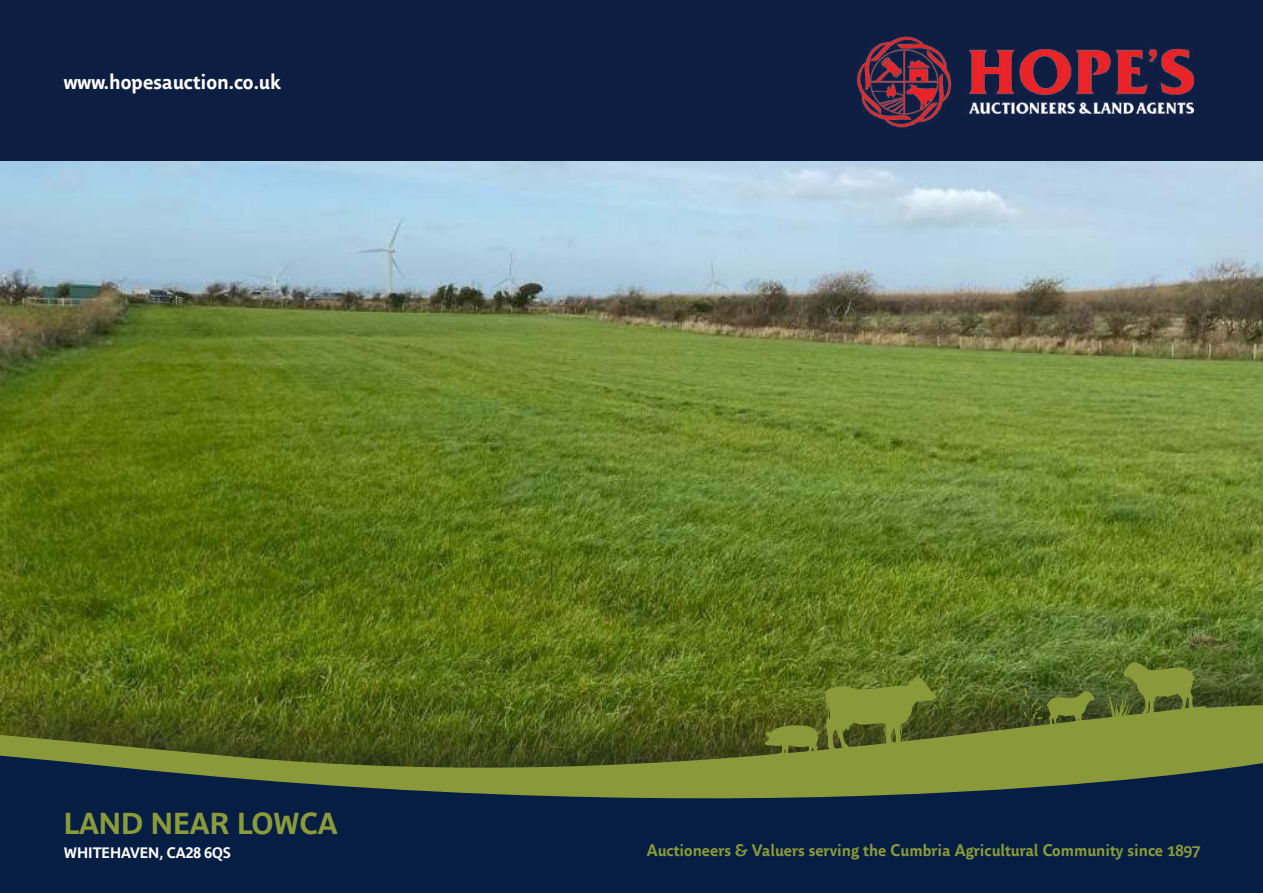
<style>
.page{position:relative;width:1263px;height:893px;background:#fff}
.page>*{position:absolute;margin:0;border:0;box-sizing:border-box;transform-origin:0 0}
.t1{font:700 30px "Parisine Office Std";color:#8a9b39}
.t2{font:700 21px "Parisine Office Std";color:#fff}
.t3{font:700 16.5px "Parisine Office Std";color:#8a9b39}
.t4{font:700 15px "Parisine Office Std";color:#fff}
</style>
<div class="page">
<img style="left:0;top:161px;width:1263px;height:468px">
<div style="left:0;top:629px;width:1263px;height:264px;background:#231f20;opacity:.75"></div>
<svg style="left:0;top:650px;width:1263px;height:44px;background:#576c1a"></svg>
<svg style="left:0;top:694px;width:1263px;height:199px;background:#2b3f37"></svg>
<svg style="left:1021px;top:660px;width:185px;height:88px;background:#6c7d30"></svg>
<div style="left:0;top:0;width:1263px;height:161px;background:#0e1d42"></div>
<img style="left:856px;top:36px;width:339px;height:92px">
<svg style="left:765px;top:674px;width:171px;height:93px;background:#6f7e2c"></svg>
<p class="t2" style="left:64px;top:69px;width:219px">www.hopesauction.co.uk</p>
<h1 class="t1" style="left:64px;top:805px;width:275px">LAND NEAR LOWCA</h1>
<p class="t4" style="left:64px;top:843px;width:169px">WHITEHAVEN, CA28 6QS</p>
<p class="t3" style="left:647px;top:841px;width:555px">Auctioneers &amp; Valuers serving the Cumbria Agricultural Community since 1897</p>
</div>
